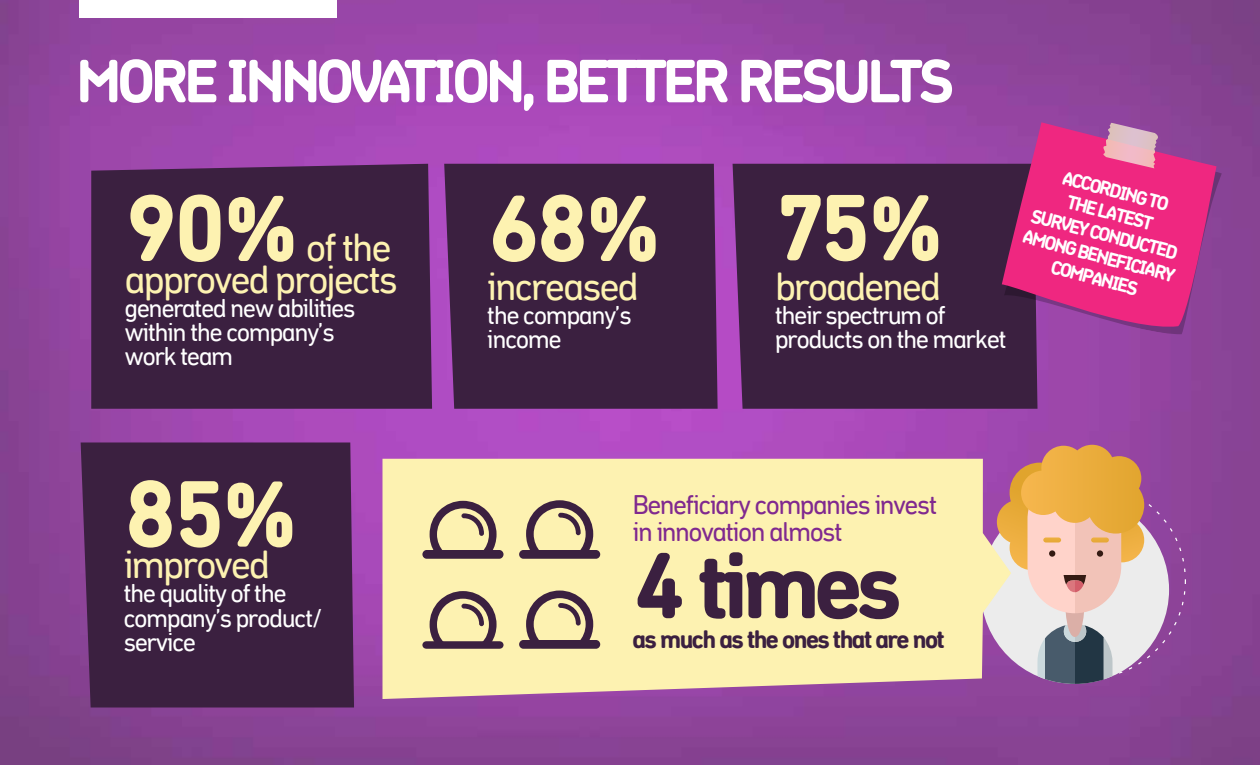
<style>
.page{position:relative;width:1260px;height:765px;background:#fff}
.page>*{position:absolute;margin:0;border:0;box-sizing:border-box;transform-origin:0 0}
.t1{font:700 96.25px "Aniifont";letter-spacing:-.06em;color:#fdf2b1}
.t2{font:700 96.25px "Aniifont";letter-spacing:-.06em;color:#3b2040}
.t3{font:700 62.5px "Aniifont";letter-spacing:-.06em;color:#fff}
.t4{font:40px/31.6px "aniifont";letter-spacing:-.06em;color:#fdf2b1;text-align:right}
.t5{font:27.5px/27.5px "aniifont";letter-spacing:-.06em;color:#80298f}
.t6{font:26.25px/24.1px "aniifont";letter-spacing:-.06em;color:#fff}
.t7{font:700 26.25px "Aniifont";letter-spacing:-.06em;color:#3b2040}
.t8{font:700 19.88px/22.2px "Aniifont";color:#fff;text-align:center}
</style>
<div class="page">
<img style="left:0;top:0;width:1260px;height:765px">
<div style="left:80px;top:0;width:257px;height:18px;background:#fff"></div>
<div style="left:91px;top:164px;width:341px;height:245px;background:#3b2040"></div>
<div style="left:444px;top:164px;width:274px;height:245px;background:#3b2040"></div>
<div style="left:81px;top:442px;width:273px;height:266px;background:#3b2040"></div>
<div style="left:733px;top:164px;width:305px;height:245px;background:#3b2040"></div>
<svg style="left:1004px;top:142px;width:218px;height:193px;background:#874194"></svg>
<svg style="left:1002px;top:122px;width:215px;height:210px;background:#cb2c80"></svg>
<svg style="left:1103px;top:123px;width:55px;height:45px;background:#db93b2"></svg>
<div style="left:981px;top:495px;width:188px;height:189px;background:#ececec;border-radius:50%"></div>
<svg style="left:997px;top:445px;width:147px;height:239px"></svg>
<svg style="left:383px;top:459px;width:628px;height:240px;background:#f5e5b0"></svg>
<div style="left:422px;top:550px;width:82px;height:9px;background:#3b2040;border-radius:4px"></div>
<svg style="left:430px;top:501px;width:67px;height:49px;background:#bbab8a"></svg>
<div style="left:519px;top:550px;width:81px;height:9px;background:#3b2040;border-radius:4px"></div>
<svg style="left:526px;top:500px;width:67px;height:50px;background:#bbab8b"></svg>
<svg style="left:422px;top:591px;width:82px;height:58px;background:#b6a688"></svg>
<div style="left:519px;top:640px;width:81px;height:9px;background:#3b2040;border-radius:4px"></div>
<svg style="left:526px;top:591px;width:67px;height:49px;background:#baaa8a"></svg>
<h2 class="t3" style="left:76px;top:42px;width:879px">MORE INNOVATION, BETTER RESULTS</h2>
<h1 class="t1" style="left:124px;top:169px;width:178px">90%</h1>
<h3 class="t4" style="left:124px;top:231px;width:275px">of the<br>approved projects</h3>
<p class="t6" style="left:124px;top:295px;width:233px">generated new abilities within the company’s work team</p>
<h1 class="t1" style="left:487px;top:169px;width:177px">68%</h1>
<h3 class="t4" style="left:487px;top:270px;width:154px">increased</h3>
<p class="t6" style="left:487px;top:303px;width:146px">the company’s income</p>
<h1 class="t1" style="left:775px;top:168px;width:172px">75%</h1>
<h3 class="t4" style="left:775px;top:270px;width:168px">broadened</h3>
<p class="t6" style="left:775px;top:302px;width:234px">their spectrum of products on the market</p>
<p class="t8" style="left:1043px;top:160px;width:158px;rotate:15deg">ACCORDING TO<br>THE LATEST<br>SURVEY CONDUCTED<br>AMONG BENEFICIARY<br>COMPANIES</p>
<h1 class="t1" style="left:123px;top:455px;width:178px">85%</h1>
<h3 class="t4" style="left:123px;top:548px;width:148px">improved</h3>
<p class="t6" style="left:123px;top:581px;width:201px">the quality of the company’s product/ service</p>
<p class="t5" style="left:633px;top:490px;width:306px">Beneficiary companies invest in innovation almost</p>
<h1 class="t2" style="left:633px;top:526px;width:271px">4 times</h1>
<p class="t7" style="left:633px;top:623px;width:314px">as much as the ones that are not</p>
</div>
